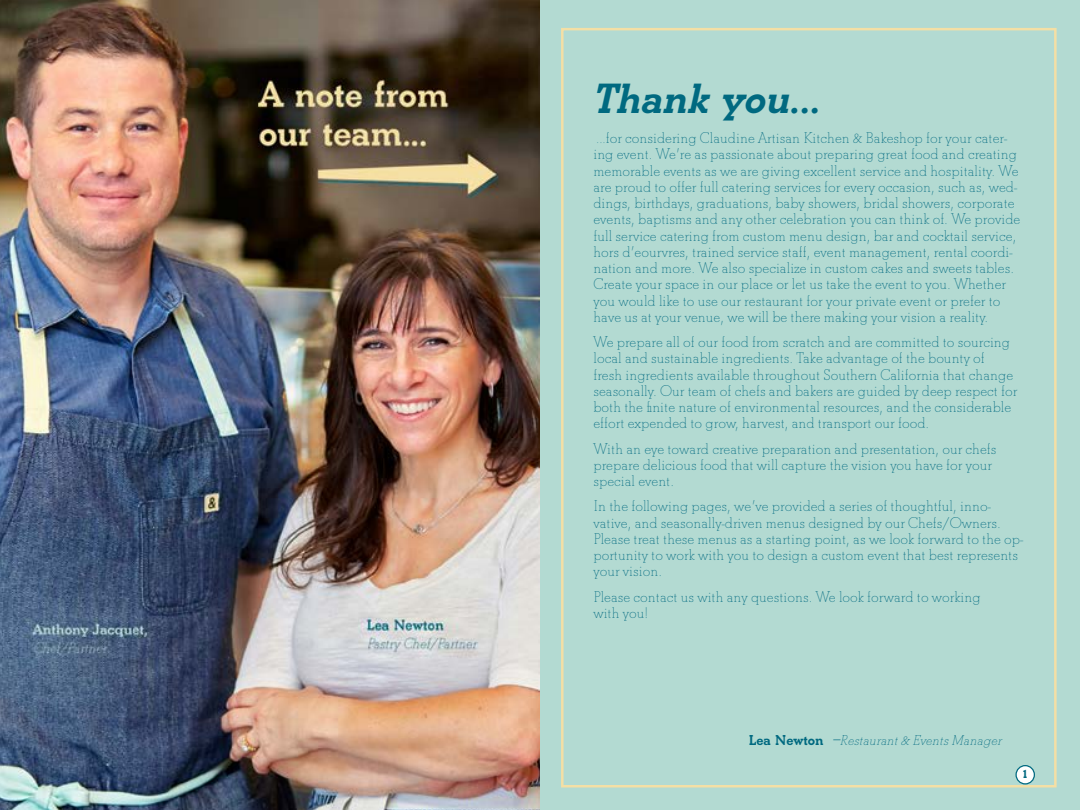
<style>
.page{position:relative;width:1080px;height:810px;background:#fff}
.page>*{position:absolute;margin:0;border:0;box-sizing:border-box;transform-origin:0 0}
.t1{font:44.12px "Beton Bld Itl";color:#006980}
.t2{font:16.25px/16.2px "Beton Lgt";color:#006980}
.t3{font:15px "Beton Lgt Itl";color:#006980}
.t4{font:13.75px "Beton Bld";color:#006980}
.s1{font-size:13.75px}
.s2{font-family:"Beton Bld"}
</style>
<div class="page">
<div style="left:540px;top:0;width:540px;height:810px;background:#b3dad2"></div>
<img style="left:0;top:0;width:540px;height:810px">
<div style="left:1016px;top:766px;width:18px;height:18px;background:#fff;border-radius:50%"></div>
<div style="left:1015px;top:765px;width:20px;height:20px;border:1px solid #006980;border-radius:50%"></div>
<h1 class="t1" style="left:592px;top:69px;width:229px">Thank you...</h1>
<p class="t2" style="left:593px;top:131px;width:428px"><span class="s1">...</span>for considering Claudine Artisan Kitchen &amp; Bakeshop for your cater&shy;ing event. We’re as passionate about preparing great food and creating memorable events as we are giving excellent service and hospitality. We are proud to offer full catering services for every occasion, such as, wed&shy;dings, birthdays, graduations, baby showers, bridal showers, corporate events, baptisms and any other celebration you can think of. We provide full service catering from custom menu design, bar and cocktail service, hors d’eourvres, trained service staff, event management, rental coordi&shy;nation and more. We also specialize in custom cakes and sweets tables.<br>Create your space in our place or let us take the event to you. Whether you would like to use our restaurant for your private event or prefer to have us at your venue, we will be there making your vision a reality.</p>
<p class="t2" style="left:593px;top:335px;width:426px">We prepare all of our food from scratch and are committed to sourcing local and sustainable ingredients. Take advantage of the bounty of fresh ingredients available throughout Southern California that change seasonally. Our team of chefs and bakers are guided by deep respect for both the finite nature of environmental resources, and the considerable effort expended to grow, harvest, and transport our food.</p>
<p class="t2" style="left:593px;top:441px;width:405px">With an eye toward creative preparation and presentation, our chefs prepare delicious food that will capture the vision you have for your special event.</p>
<p class="t2" style="left:593px;top:499px;width:431px">In the following pages, we’ve provided a series of thoughtful, inno&shy;vative, and seasonally-driven menus designed by our Chefs/Owners.<br>Please treat these menus as a starting point, as we look forward to the op&shy;portunity to work with you to design a custom event that best represents your vision.</p>
<p class="t2" style="left:593px;top:589px;width:389px">Please contact us with any questions. We look forward to working with you!</p>
<p class="t3" style="left:749px;top:730px;width:254px"><span class="s2">Lea Newton</span> –Restaurant &amp; Events Manager</p>
<p class="t4" style="left:1023px;top:765px;width:6px">1</p>
</div>
